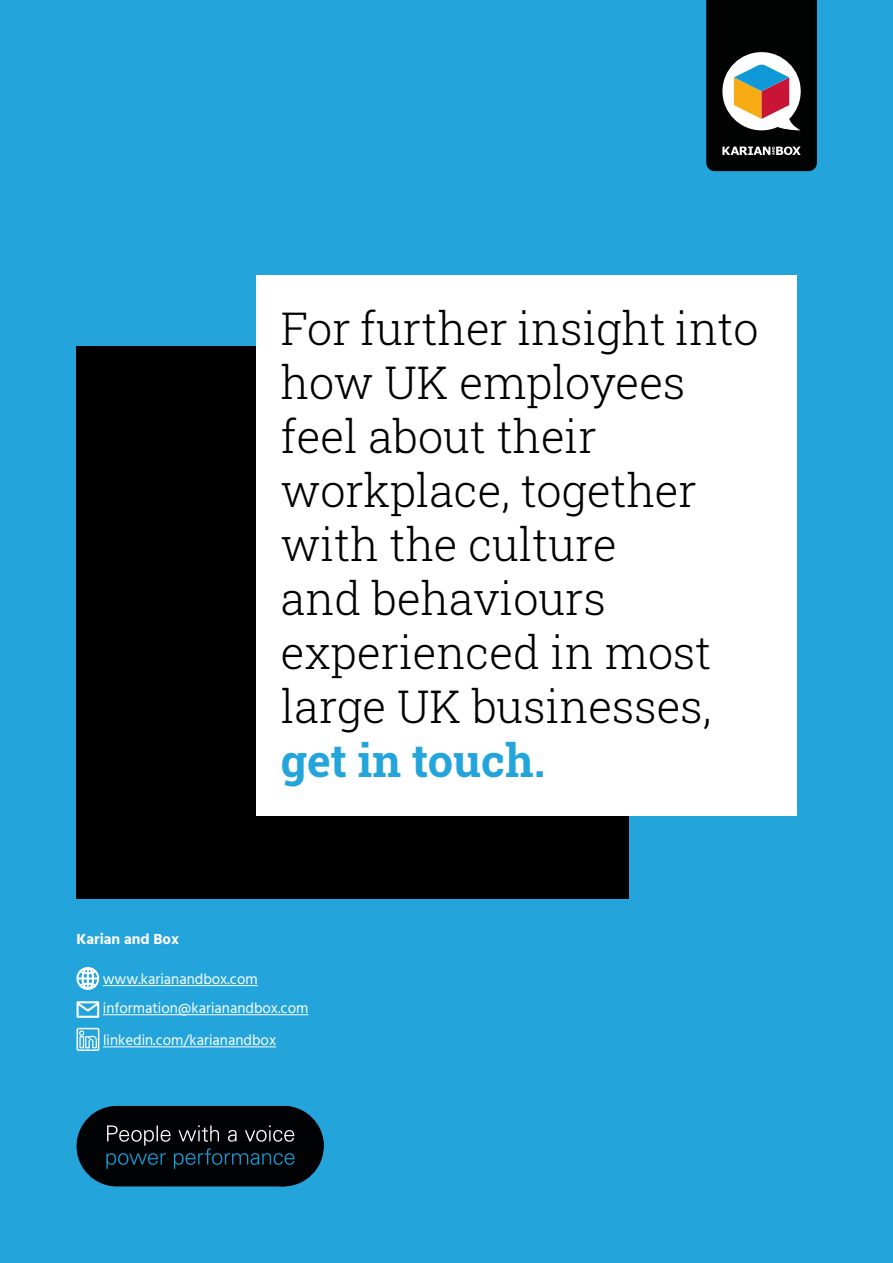
<style>
.page{position:relative;width:893px;height:1263px;background:#23a5dc}
.page>*{position:absolute;margin:0;border:0;box-sizing:border-box;transform-origin:0 0}
.Heading_small{font:300 45px/54px "Roboto Slab";color:#000}
.Bullets_Regular{font:15px "Hind";color:#fff}
.Bullets_Regular-2{font:700 15px "Hind";color:#fff}
.s1{font-weight:400;color:#23a5dc}
</style>
<div class="page">
<hr style="left:103px;top:985px;width:155px;height:1px;background:#fff">
<hr style="left:103px;top:1014px;width:205px;height:1px;background:#fff">
<hr style="left:103px;top:1046px;width:173px;height:1px;background:#fff">
<svg style="left:76px;top:967px;width:24px;height:23px"></svg>
<svg style="left:77px;top:1001px;width:22px;height:17px"></svg>
<svg style="left:80px;top:1031px;width:16px;height:17px"></svg>
<div style="left:77px;top:1028px;width:22px;height:23px;border:2px solid #fff"></div>
<div style="left:77px;top:1106px;width:247px;height:80px;background:#010203;border-radius:40px"></div>
<svg style="left:106px;top:1125px;width:189px;height:44px"></svg>
<svg style="left:706px;top:0;width:111px;height:171px;background:#3b3836"></svg>
<div style="left:76px;top:346px;width:553px;height:553px;background:#000"></div>
<div style="left:257px;top:276px;width:540px;height:540px;background:#fff"></div>
<p class="Heading_small" style="left:281px;top:301px;width:479px">For further insight into how UK employees feel about their workplace, together with the culture<br>and behaviours experienced in most large UK businesses, <span class="s1">get in touch.</span></p>
<p class="Bullets_Regular-2" style="left:77px;top:930px;width:104px">Karian and Box</p>
<p class="Bullets_Regular" style="left:103px;top:969px;width:156px">www.karianandbox.com</p>
<p class="Bullets_Regular" style="left:103px;top:998px;width:207px">information@karianandbox.com</p>
<p class="Bullets_Regular" style="left:103px;top:1030px;width:175px">linkedin.com/karianandbox</p>
</div>
